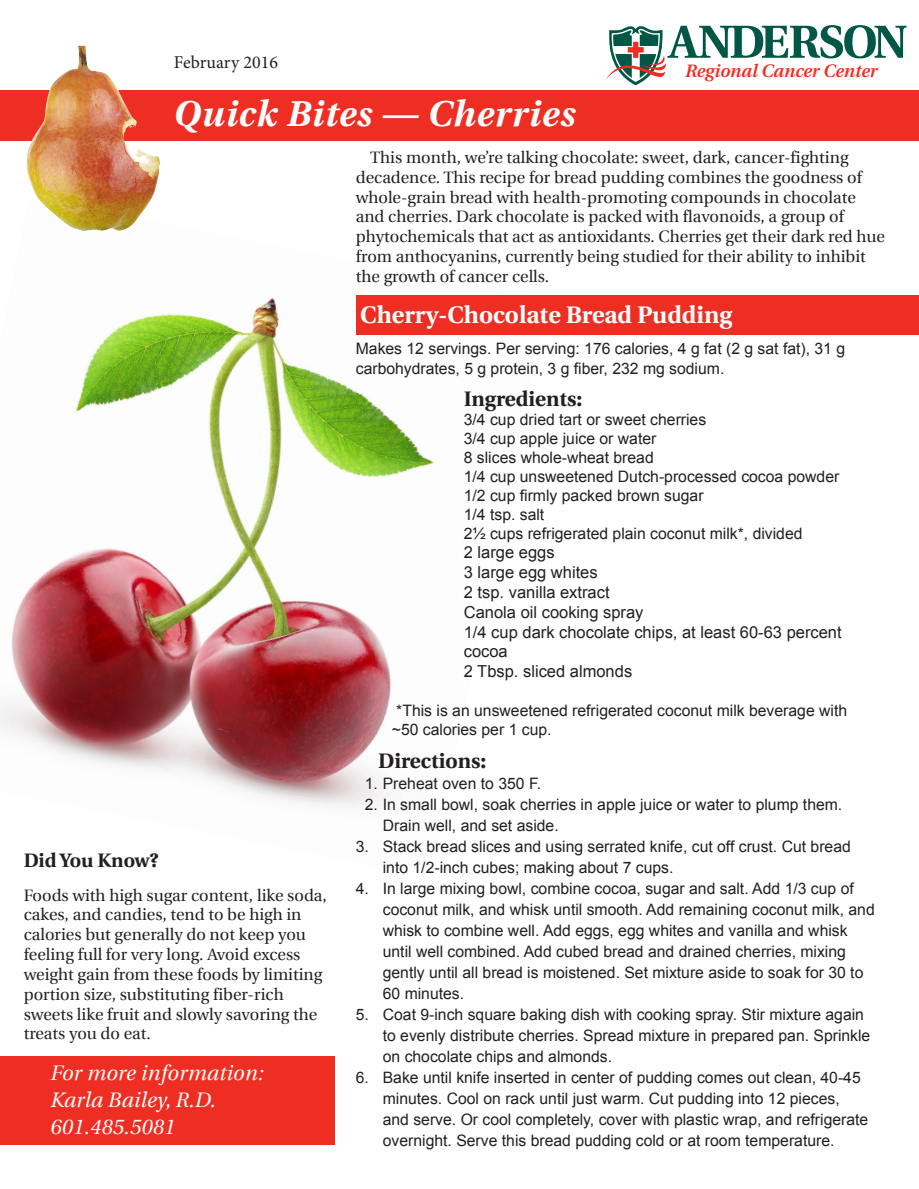
<style>
.page{position:relative;width:919px;height:1189px;background:#fff}
.page>*{position:absolute;margin:0;border:0;box-sizing:border-box;transform-origin:0 0}
.t1{font:italic 700 36px "Utopia";letter-spacing:.03em;color:#fff}
.t2{font:700 24px "Utopia";color:#fff}
.t3{font:italic 21px "Utopia";letter-spacing:.01em;color:#fff}
.t4{font:700 21px "Utopia";color:#231f20}
.t5{font:700 19.5px "Utopia";color:#231f20}
.t6{font:italic 600 18px "Utopia";color:#ee2e22}
.t7{font:18px "Minion Pro";color:#231f20}
.t8{font:16.5px/19.8px "Utopia";color:#231f20}
.t9{font:16.5px "Arial";color:#231f20}
.t10{font:15.75px/21px "Arial";color:#231f20}
</style>
<div class="page">
<img style="left:0;top:298px;width:434px;height:508px">
<div style="left:356px;top:295px;width:563px;height:40px;background:#ee2e22"></div>
<div style="left:0;top:91px;width:919px;height:50px;background:#ee2e22"></div>
<svg style="left:606px;top:25px;width:301px;height:60px"></svg>
<div style="left:0;top:1057px;width:335px;height:88px;background:#ee2e22"></div>
<img style="left:27px;top:46px;width:133px;height:185px">
<p class="t7" style="left:174px;top:50px;width:106px">February 2016</p>
<p class="t1" style="left:172px;top:93px;width:403px">Quick Bites — Cherries</p>
<p class="t6" style="left:684px;top:60px;width:194px">Regional Cancer Center</p>
<p class="t5" style="left:24px;top:849px;width:136px">Did You Know?</p>
<p class="t8" style="left:24px;top:885px;width:305px">Foods with high sugar content, like soda, cakes, and candies, tend to be high in calories but generally do not keep you feeling full for very long. Avoid excess weight gain from these foods by limiting portion size, substituting fiber-rich sweets like fruit and slowly savoring the treats you do eat.</p>
<p class="t3" style="left:50px;top:1061px;width:215px">For more information:</p>
<p class="t3" style="left:50px;top:1088px;width:167px">Karla Bailey, R.D.</p>
<p class="t3" style="left:50px;top:1115px;width:126px">601.485.5081</p>
<p class="t8" style="left:356px;top:148px;width:531px;text-indent:14px">This month, we’re talking chocolate: sweet, dark, cancer-fighting decadence. This recipe for bread pudding combines the goodness of whole-grain bread with health-promoting compounds in chocolate and cherries. Dark chocolate is packed with flavonoids, a group of phytochemicals that act as antioxidants. Cherries get their dark red hue from anthocyanins, currently being studied for their ability to inhibit the growth of cancer cells.</p>
<p class="t2" style="left:360px;top:301px;width:373px">Cherry-Chocolate Bread Pudding</p>
<p class="t10" style="left:356px;top:339px;width:491px;line-height:19.8px">Makes 12 servings. Per serving: 176 calories, 4 g fat (2 g sat fat), 31 g carbohydrates, 5 g protein, 3 g fiber, 232 mg sodium.</p>
<p class="t4" style="left:464px;top:387px;width:120px">Ingredients:</p>
<p class="t10" style="left:464px;top:409px;width:244px">3/4 cup dried tart or sweet cherries</p>
<p class="t10" style="left:464px;top:428px;width:194px">3/4 cup apple juice or water</p>
<p class="t10" style="left:464px;top:447px;width:191px">8 slices whole-wheat bread</p>
<p class="t10" style="left:464px;top:466px;width:377px">1/4 cup unsweetened Dutch-processed cocoa powder</p>
<p class="t10" style="left:464px;top:485px;width:241px">1/2 cup firmly packed brown sugar</p>
<p class="t10" style="left:464px;top:504px;width:82px">1/4 tsp. salt</p>
<p class="t10" style="left:464px;top:523px;width:340px">2½ cups refrigerated plain coconut milk*, divided</p>
<p class="t9" style="left:464px;top:542px;width:92px">2 large eggs</p>
<p class="t9" style="left:464px;top:562px;width:135px">3 large egg whites</p>
<p class="t9" style="left:464px;top:581px;width:147px">2 tsp. vanilla extract</p>
<p class="t9" style="left:464px;top:601px;width:181px">Canola oil cooking spray</p>
<p class="t9" style="left:464px;top:621px;width:379px">1/4 cup dark chocolate chips, at least 60-63 percent</p>
<p class="t9" style="left:464px;top:641px;width:46px">cocoa</p>
<p class="t9" style="left:464px;top:661px;width:170px">2 Tbsp. sliced almonds</p>
<p class="t10" style="left:392px;top:701px;width:457px;line-height:18.9px">*This is an unsweetened refrigerated coconut milk beverage with ~50 calories per 1 cup.</p>
<p class="t4" style="left:378px;top:748px;width:110px">Directions:</p>
<p class="t10" style="left:365px;top:773px;width:178px">1. Preheat oven to 350 F.</p>
<p class="t10" style="left:383px;top:794px;width:461px;text-indent:-18px">2. In small bowl, soak cherries in apple juice or water to plump them.<br>Drain well, and set aside.</p>
<p class="t10" style="left:383px;top:836px;width:470px;text-indent:-27px">3. Stack bread slices and using serrated knife, cut off crust. Cut bread into 1/2-inch cubes; making about 7 cups.</p>
<p class="t10" style="left:383px;top:878px;width:493px;text-indent:-27px">4. In large mixing bowl, combine cocoa, sugar and salt. Add 1/3 cup of coconut milk, and whisk until smooth. Add remaining coconut milk, and whisk to combine well. Add eggs, egg whites and vanilla and whisk until well combined. Add cubed bread and drained cherries, mixing gently until all bread is moistened. Set mixture aside to soak for 30 to 60 minutes.</p>
<p class="t10" style="left:383px;top:1004px;width:489px;text-indent:-27px">5. Coat 9-inch square baking dish with cooking spray. Stir mixture again to evenly distribute cherries. Spread mixture in prepared pan. Sprinkle on chocolate chips and almonds.</p>
<p class="t10" style="left:383px;top:1067px;width:487px;text-indent:-27px">6. Bake until knife inserted in center of pudding comes out clean, 40-45 minutes. Cool on rack until just warm. Cut pudding into 12 pieces, and serve. Or cool completely, cover with plastic wrap, and refrigerate overnight. Serve this bread pudding cold or at room temperature.</p>
</div>
